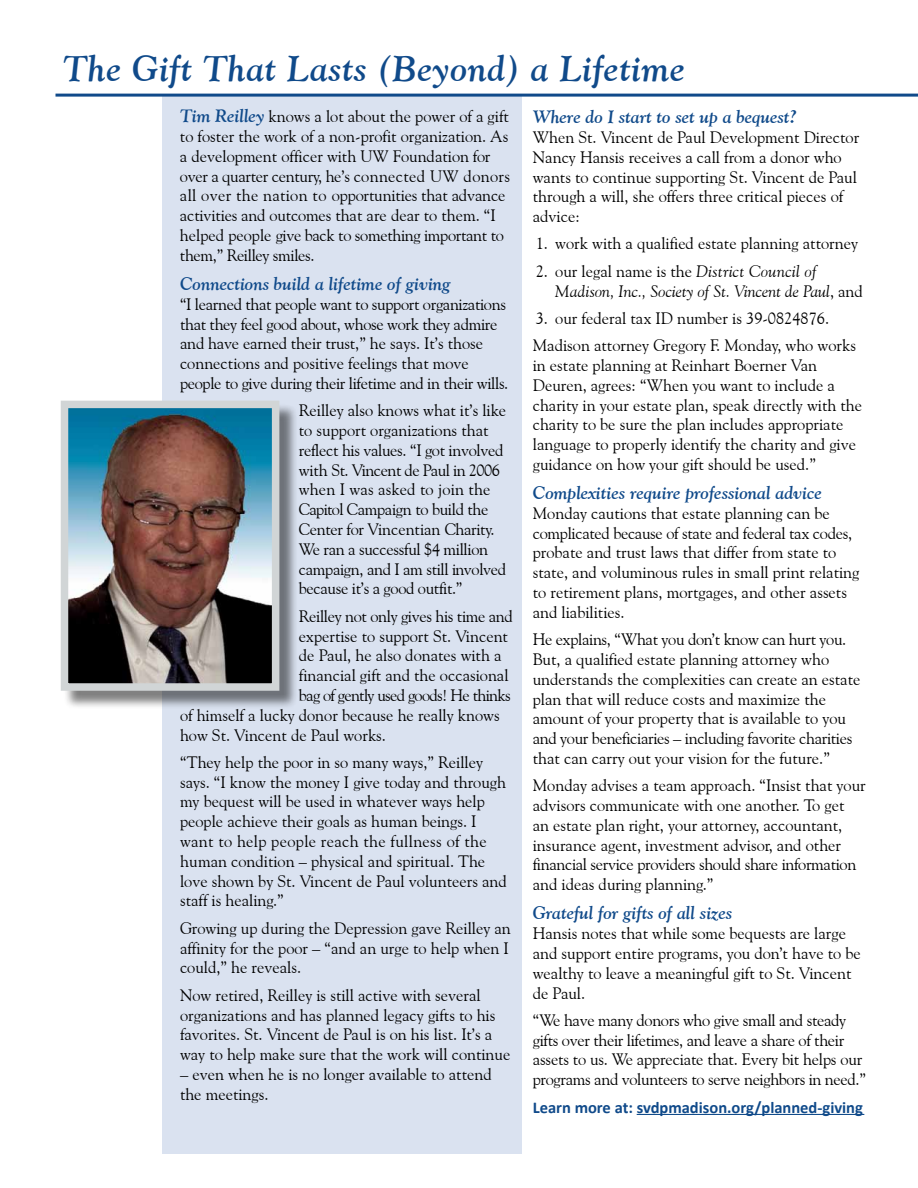
<style>
.page{position:relative;width:918px;height:1188px;background:#fff}
.page>*{position:absolute;margin:0;border:0;box-sizing:border-box;transform-origin:0 0}
.t1{font:italic 700 36px "Goudy Old Style BT";letter-spacing:.02em;color:#104a8a}
.t2{font:italic 700 18px "Goudy Old Style BT";color:#104a8a}
.t3{font:16.5px/19.8px "Goudy Old Style BT";color:#000}
.t4{font:16.5px/19.8px "Goudy Old Style BT";letter-spacing:-.02em;color:#000}
.t5{font:italic 16.5px/19.8px "Goudy Old Style BT";color:#000}
.t6{font:700 16.5px "Calibri";color:#104a8a}
.t7{font:16.5px "Goudy Old Style BT";letter-spacing:-.04em;color:#000}
.s1{font-weight:700;font-style:italic;font-size:18px;color:#104a8a}
.s2{font-style:normal}
</style>
<div class="page">
<div style="left:162px;top:97px;width:360px;height:1057px;background:#dae2f0"></div>
<hr style="left:56px;top:94px;width:862px;height:3px;background:#104a8a">
<hr style="left:637px;top:1114px;width:227px;height:1px;background:#104a8a">
<div style="left:63px;top:403px;width:235px;height:307px;background:#000;opacity:.5"></div>
<img style="left:70px;top:410px;width:200px;height:272px">
<div style="left:61px;top:401px;width:218px;height:290px;border:8px solid #d1d5d6"></div>
<h1 class="t1" style="left:63px;top:47px;width:623px">The Gift That Lasts (Beyond) a Lifetime</h1>
<p class="t3" style="left:180px;top:106px;width:332px"><span class="s1">Tim Reilley</span> knows a lot about the power of a gift to foster the work of a non-profit organization. As a development officer with UW Foundation for over a quarter century, he’s connected UW donors all over the nation to opportunities that advance activities and outcomes that are dear to them. “I helped people give back to something important to them,” Reilley smiles.</p>
<p class="t2" style="left:180px;top:273px;width:272px">Connections build a lifetime of giving</p>
<p class="t4" style="left:180px;top:294px;width:330px">“I learned that people want to support organizations that they feel good about, whose work they admire and have earned their trust,” he says. It’s those connections and positive feelings that move people to give during their lifetime and in their wills.</p>
<p class="t4" style="left:299px;top:400px;width:209px">Reilley also knows what it’s like to support organizations that reflect his values. “I got involved with St. Vincent de Paul in 2006 when I was asked to join the<br>Capitol Campaign to build the<br>Center for Vincentian Charity.<br>We ran a successful $4 million campaign, and I am still involved because it’s a good outfit.”</p>
<p class="t4" style="left:299px;top:606px;width:216px">Reilley not only gives his time and</p>
<p class="t3" style="left:299px;top:626px;width:211px">expertise to support St. Vincent</p>
<p class="t3" style="left:299px;top:645px;width:204px">de Paul, he also donates with a</p>
<p class="t3" style="left:299px;top:665px;width:211px">financial gift and the occasional</p>
<p class="t7" style="left:299px;top:685px;width:213px">bag of gently used goods! He thinks</p>
<p class="t3" style="left:180px;top:705px;width:321px">of himself a lucky donor because he really knows</p>
<p class="t3" style="left:180px;top:725px;width:208px">how St. Vincent de Paul works.</p>
<p class="t3" style="left:180px;top:752px;width:328px">“They help the poor in so many ways,” Reilley says. “I know the money I give today and through my bequest will be used in whatever ways help people achieve their goals as human beings. I want to help people reach the fullness of the human condition – physical and spiritual. The love shown by St. Vincent de Paul volunteers and staff is healing.”</p>
<p class="t3" style="left:180px;top:918px;width:332px">Growing up during the Depression gave Reilley an affinity for the poor – “and an urge to help when I could,” he reveals.</p>
<p class="t3" style="left:180px;top:985px;width:332px">Now retired, Reilley is still active with several organizations and has planned legacy gifts to his favorites. St. Vincent de Paul is on his list. It’s a way to help make sure that the work will continue</p>
<p class="t3" style="left:180px;top:1064px;width:313px">– even when he is no longer available to attend the meetings.</p>
<p class="t2" style="left:533px;top:106px;width:266px">Where do I start to set up a bequest?</p>
<p class="t3" style="left:533px;top:127px;width:328px">When St. Vincent de Paul Development Director Nancy Hansis receives a call from a donor who wants to continue supporting St. Vincent de Paul through a will, she offers three critical pieces of advice:</p>
<p class="t3" style="left:536px;top:234px;width:324px">1. work with a qualified estate planning attorney</p>
<p class="t5" style="left:555px;top:261px;width:309px;text-indent:-20px"><span class="s2">2. our legal name is the</span> District Council of<br>Madison, Inc., Society of St. Vincent de Paul<span class="s2">, and</span></p>
<p class="t3" style="left:533px;top:304px;width:325px;line-height:27.3px">3. our federal tax ID number is 39-0824876.<br>Madison attorney Gregory F. Monday, who works</p>
<p class="t3" style="left:533px;top:355px;width:331px">in estate planning at Reinhart Boerner Van Deuren, agrees: “When you want to include a charity in your estate plan, speak directly with the charity to be sure the plan includes appropriate language to properly identify the charity and give guidance on how your gift should be used.”</p>
<p class="t2" style="left:533px;top:482px;width:290px">Complexities require professional advice</p>
<p class="t3" style="left:533px;top:503px;width:328px">Monday cautions that estate planning can be complicated because of state and federal tax codes, probate and trust laws that differ from state to state, and voluminous rules in small print relating to retirement plans, mortgages, and other assets and liabilities.</p>
<p class="t3" style="left:533px;top:629px;width:329px">He explains, “What you don’t know can hurt you.<br>But, a qualified estate planning attorney who understands the complexities can create an estate plan that will reduce costs and maximize the amount of your property that is available to you and your beneficiaries – including favorite charities that can carry out your vision for the future.”</p>
<p class="t3" style="left:533px;top:775px;width:334px">Monday advises a team approach. “Insist that your advisors communicate with one another. To get<br>an estate plan right, your attorney, accountant, insurance agent, investment advisor, and other financial service providers should share information and ideas during planning.”</p>
<p class="t2" style="left:533px;top:902px;width:201px">Grateful for gifts of all sizes</p>
<p class="t3" style="left:533px;top:923px;width:330px">Hansis notes that while some bequests are large and support entire programs, you don’t have to be wealthy to leave a meaningful gift to St. Vincent de Paul.</p>
<p class="t4" style="left:533px;top:1010px;width:335px">“We have many donors who give small and steady gifts over their lifetimes, and leave a share of their assets to us. We appreciate that. Every bit helps our programs and volunteers to serve neighbors in need.”</p>
<p class="t6" style="left:533px;top:1097px;width:332px">Learn more at: svdpmadison.org/planned-giving</p>
</div>
